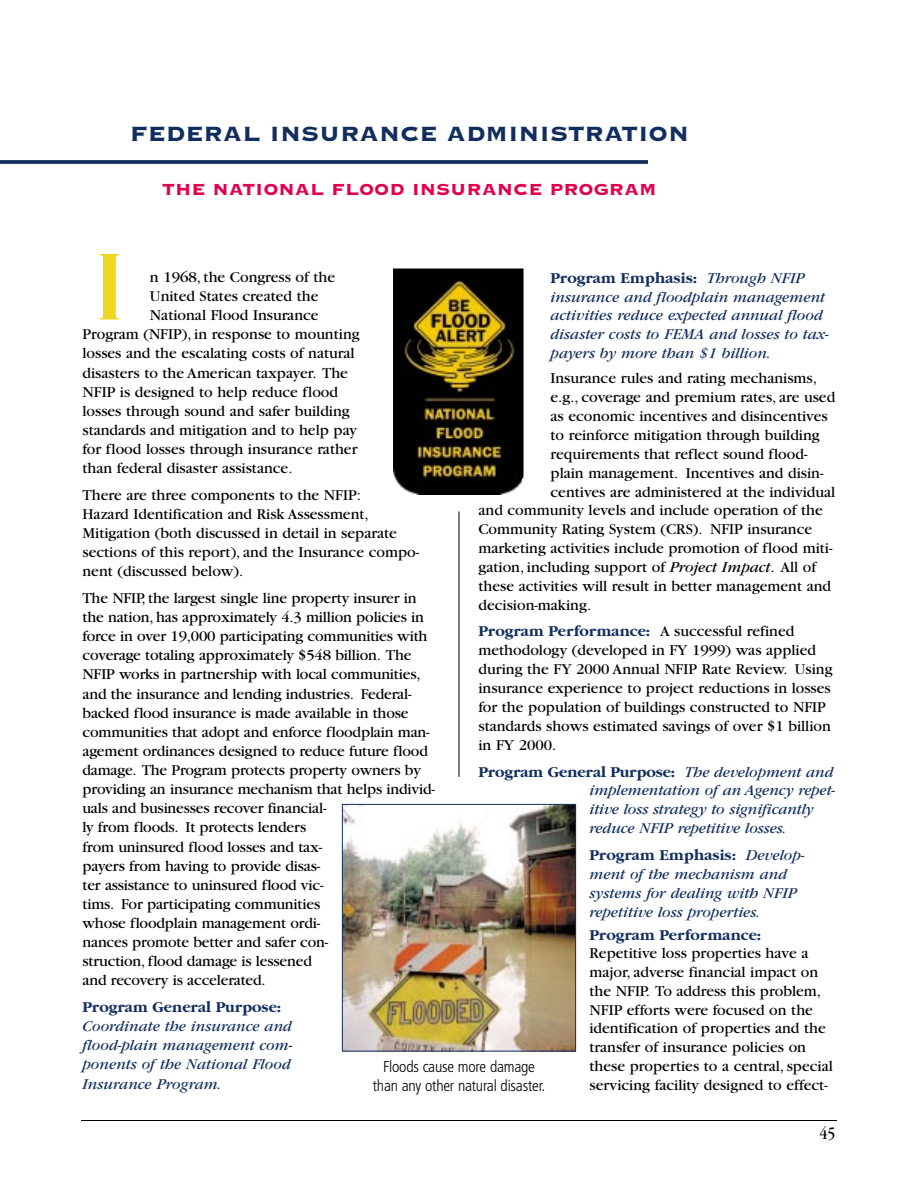
<style>
.page{position:relative;width:918px;height:1188px;background:#fff}
.page>*{position:absolute;margin:0;border:0;box-sizing:border-box;transform-origin:0 0}
.t1{font:90px "Copperplate Thirty One AB";color:#efd620}
.t2{font:27px "Copperplate Thirty Three BC";color:#122e5f}
.t3{font:21px "Copperplate Thirty Three BC";color:#e2004d}
.t4{font:condensed 18px "Garamond";color:#000}
.t5{font:15.75px/19.2px "Garamond";color:#000}
.t6{font:italic 15.75px/18.9px "Garamond";color:#122e5f}
.t7{font:300 condensed 15.75px/18.9px "Frutiger";letter-spacing:-.015em;color:#000;text-align:center}
.t8{font:700 15.75px "Garamond";color:#122e5f}
.s1{font-weight:700;font-style:normal}
.s2{font-style:italic}
.s3{font-weight:700;color:#122e5f}
</style>
<div class="page">
<hr style="left:459px;top:512px;width:1px;height:265px;background:#000">
<hr style="left:81px;top:1120px;width:756px;height:1px;background:#000">
<svg style="left:0;top:160px;width:648px;height:4px;background:#203a68"></svg>
<img style="left:344px;top:806px;width:230px;height:244px">
<div style="left:342px;top:804px;width:234px;height:248px;border:1px solid #122e5f"></div>
<img style="left:393px;top:268px;width:131px;height:227px">
<h2 class="t2" style="left:130px;top:116px;width:561px">FEDERAL INSURANCE ADMINISTRATION</h2>
<h3 class="t3" style="left:162px;top:176px;width:496px">THE NATIONAL FLOOD INSURANCE PROGRAM</h3>
<h1 class="t1" style="left:92px;top:236px;width:37px">I</h1>
<p class="t5" style="left:150px;top:269px;width:187px">n 1968, the Congress of the</p>
<p class="t5" style="left:150px;top:288px;width:170px">United States created the</p>
<p class="t5" style="left:150px;top:307px;width:170px">National Flood Insurance</p>
<p class="t5" style="left:83px;top:326px;width:279px">Program (NFIP), in response to mounting</p>
<p class="t5" style="left:83px;top:345px;width:274px">losses and the escalating costs of natural</p>
<p class="t5" style="left:83px;top:364px;width:267px">disasters to the American taxpayer. The</p>
<p class="t5" style="left:83px;top:384px;width:257px">NFIP is designed to help reduce flood</p>
<p class="t5" style="left:83px;top:403px;width:269px">losses through sound and safer building</p>
<p class="t5" style="left:83px;top:422px;width:276px">standards and mitigation and to help pay</p>
<p class="t5" style="left:83px;top:441px;width:277px">for flood losses through insurance rather</p>
<p class="t5" style="left:83px;top:460px;width:212px">than federal disaster assistance.</p>
<p class="t5" style="left:83px;top:487px;width:338px">There are three components to the NFIP:<br>Hazard Identification and Risk Assessment, Mitigation (both discussed in detail in separate sections of this report), and the Insurance compo&shy;nent (discussed below).</p>
<p class="t5" style="left:83px;top:590px;width:354px">The NFIP, the largest single line property insurer in the nation, has approximately 4.3 million policies in force in over 19,000 participating communities with coverage totaling approximately $548 billion. The NFIP works in partnership with local communities, and the insurance and lending industries. Federal&shy;backed flood insurance is made available in those communities that adopt and enforce floodplain man&shy;agement ordinances designed to reduce future flood damage. The Program protects property owners by providing an insurance mechanism that helps individ&shy;uals and businesses recover financial-<br>ly from floods. It protects lenders<br>from uninsured flood losses and tax-<br>payers from having to provide disas-<br>ter assistance to uninsured flood vic-<br>tims. For participating communities<br>whose floodplain management ordi-<br>nances promote better and safer con-<br>struction, flood damage is lessened<br>and recovery is accelerated.</p>
<p class="t8" style="left:83px;top:1001px;width:200px">Program General Purpose:</p>
<p class="t6" style="left:83px;top:1018px;width:212px;text-align:justify">Coordinate the insurance and flood-plain management com&shy;ponents of the National Flood Insurance Program.</p>
<p class="t6" style="left:551px;top:270px;width:280px"><span class="s1">Program Emphasis:</span> Through NFIP insurance and floodplain management activities reduce expected annual flood disaster costs to FEMA and losses to tax&shy;payers by more than $1 billion.</p>
<p class="t5" style="left:551px;top:370px;width:268px">Insurance rules and rating mechanisms,</p>
<p class="t5" style="left:551px;top:389px;width:286px">e.g., coverage and premium rates, are used</p>
<p class="t5" style="left:551px;top:408px;width:279px">as economic incentives and disincentives</p>
<p class="t5" style="left:551px;top:427px;width:271px">to reinforce mitigation through building</p>
<p class="t5" style="left:551px;top:446px;width:258px">requirements that reflect sound flood-</p>
<p class="t5" style="left:551px;top:464px;width:274px">plain management. Incentives and disin-</p>
<p class="t5" style="left:551px;top:483px;width:286px">centives are administered at the individual</p>
<p class="t5" style="left:478px;top:502px;width:346px">and community levels and include operation of the</p>
<p class="t5" style="left:478px;top:521px;width:335px">Community Rating System (CRS). NFIP insurance</p>
<p class="t5" style="left:478px;top:540px;width:356px">marketing activities include promotion of flood miti-</p>
<p class="t5" style="left:478px;top:559px;width:339px">gation, including support of <span class="s2">Project Impact</span>. All of</p>
<p class="t5" style="left:478px;top:578px;width:354px">these activities will result in better management and</p>
<p class="t5" style="left:478px;top:597px;width:114px">decision-making.</p>
<p class="t5" style="left:478px;top:623px;width:356px"><span class="s3">Program Performance:</span> A successful refined methodology (developed in FY 1999) was applied during the FY 2000 Annual NFIP Rate Review. Using insurance experience to project reductions in losses for the population of buildings constructed to NFIP standards shows estimated savings of over $1 billion in FY 2000.</p>
<p class="t6" style="left:590px;top:764px;width:247px;text-indent:-111px"><span class="s1">Program General Purpose:</span> The development and implementation of an Agency repet&shy;itive loss strategy to significantly reduce NFIP repetitive losses.</p>
<p class="t6" style="left:590px;top:847px;width:217px"><span class="s1">Program Emphasis:</span> Develop&shy;ment of the mechanism and systems for dealing with NFIP repetitive loss properties.</p>
<p class="t8" style="left:590px;top:928px;width:173px">Program Performance:</p>
<p class="t5" style="left:590px;top:945px;width:245px">Repetitive loss properties have a major, adverse financial impact on the NFIP. To address this problem, NFIP efforts were focused on the identification of properties and the transfer of insurance policies on these properties to a central, special servicing facility designed to effect-</p>
<p class="t7" style="left:373px;top:1059px;width:174px">Floods cause more damage than any other natural disaster.</p>
<p class="t4" style="left:820px;top:1126px;width:17px">45</p>
</div>
